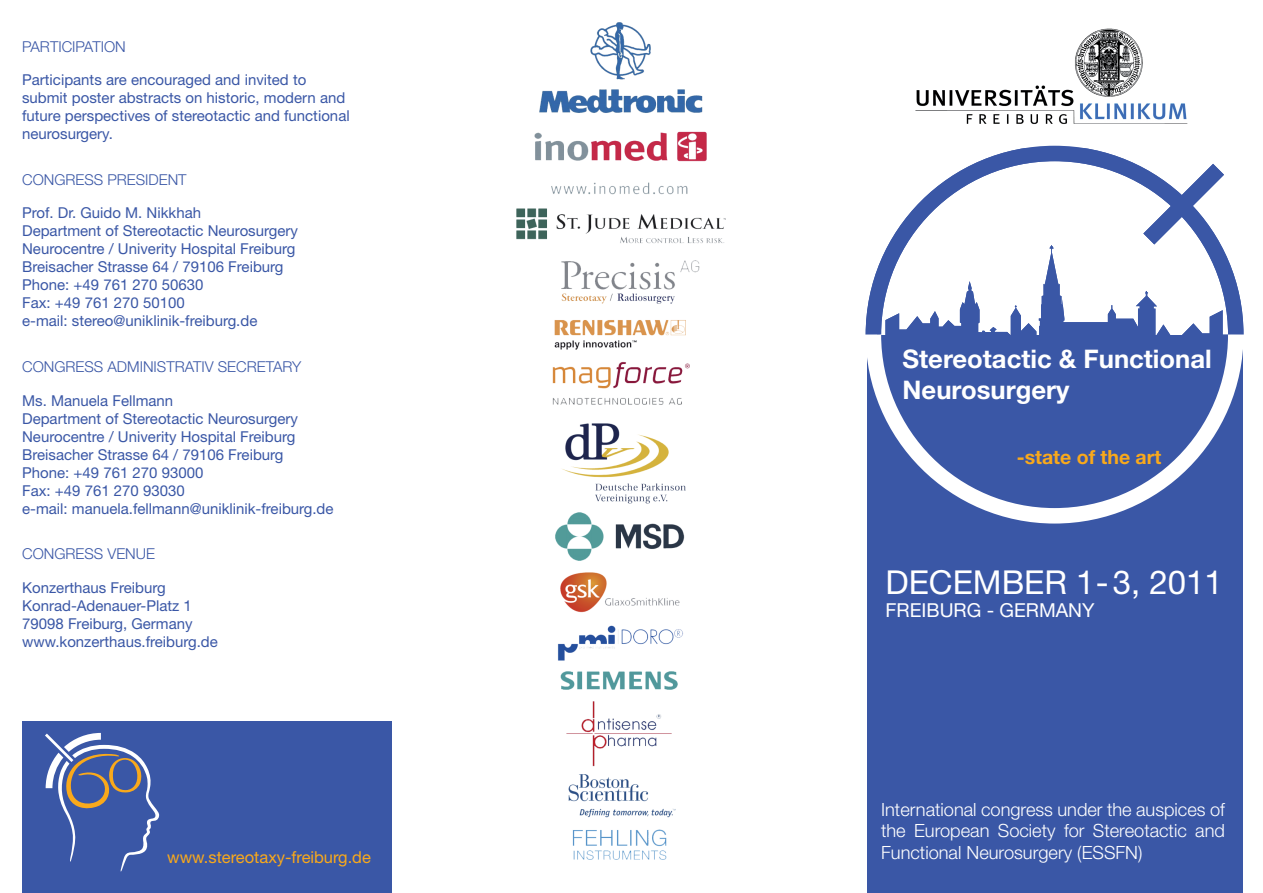
<style>
.page{position:relative;width:1263px;height:893px;background:#fff}
.page>*{position:absolute;margin:0;border:0;box-sizing:border-box;transform-origin:0 0}
.t1{font:33px "Helvetica Neue LT Std";color:#fff}
.t2{font:700 25.65px/30.8px "Arial";color:#fff}
.t3{font:700 25.65px/30.8px "Helvetica Neue LT Std";color:#fff}
.t4{font:22.5px "Arial";color:#fff}
.t5{font:700 19.5px "Helvetica Neue LT Std";color:#f9a91b}
.t6{font:19.2px "Helvetica Neue LT Std";color:#fff}
.t7{font:300 18.15px/21.9px "Helvetica Neue LT Std";color:#fff;text-align:justify}
.t8{font:16.5px "Helvetica Neue LT Std";color:#f9a91b}
.t9{font:15px/18px "Helvetica Neue LT Std";color:#3a57a6}
.t10{font:300 15px "Helvetica Neue LT Std";color:#3a57a6}
</style>
<div class="page">
<div style="left:867px;top:334px;width:375px;height:559px;background:#3a57a6"></div>
<img style="left:915px;top:28px;width:273px;height:96px">
<svg style="left:866px;top:145px;width:377px;height:174px"></svg>
<svg style="left:865px;top:319px;width:379px;height:212px"></svg>
<svg style="left:876px;top:147px;width:364px;height:199px"></svg>
<div style="left:22px;top:721px;width:369px;height:172px;background:#3a57a6"></div>
<svg style="left:45px;top:733px;width:114px;height:139px"></svg>
<img style="left:516px;top:23px;width:210px;height:836px">
<p class="t10" style="left:22px;top:37px;width:105px">PARTICIPATION</p>
<p class="t9" style="left:22px;top:71px;width:329px">Participants are encouraged and invited to submit poster abstracts on historic, modern and future perspectives of stereotactic and functional neurosurgery.</p>
<p class="t10" style="left:22px;top:170px;width:166px">CONGRESS PRESIDENT</p>
<p class="t9" style="left:22px;top:204px;width:277px">Prof. Dr. Guido M. Nikkhah<br>Department of Stereotactic Neurosurgery Neurocentre / Univerity Hospital Freiburg Breisacher Strasse 64 / 79106 Freiburg Phone: +49 761 270 50630<br>Fax: +49 761 270 50100<br>e-mail: stereo@uniklinik-freiburg.de</p>
<p class="t10" style="left:22px;top:357px;width:281px">CONGRESS ADMINISTRATIV SECRETARY</p>
<p class="t9" style="left:22px;top:391px;width:313px">Ms. Manuela Fellmann<br>Department of Stereotactic Neurosurgery Neurocentre / Univerity Hospital Freiburg Breisacher Strasse 64 / 79106 Freiburg Phone: +49 761 270 93000<br>Fax: +49 761 270 93030<br>e-mail: manuela.fellmann@uniklinik-freiburg.de</p>
<p class="t10" style="left:22px;top:545px;width:134px">CONGRESS VENUE</p>
<p class="t9" style="left:22px;top:578px;width:197px">Konzerthaus Freiburg<br>Konrad-Adenauer-Platz 1<br>79098 Freiburg, Germany www.konzerthaus.freiburg.de</p>
<p class="t8" style="left:167px;top:847px;width:205px">www.stereotaxy-freiburg.de</p>
<h2 class="t3" style="left:903px;top:343px;width:311px">Stereotactic &amp; Functional<br>Neurosurgery</h2>
<h3 class="t5" style="left:1017px;top:445px;width:146px">-state of the art</h3>
<h1 class="t1" style="left:885px;top:563px;width:339px">DECEMBER 1-3, 2011</h1>
<p class="t6" style="left:885px;top:599px;width:211px">FREIBURG - GERMANY</p>
<h2 class="t2" style="left:903px;top:569px;width:311px">Stereotactic &amp; Functional<br>Neurosurgery</h2>
<p class="t7" style="left:881px;top:798px;width:345px">International congress under the auspices of the European Society for Stereotactic and Functional Neurosurgery (ESSFN)</p>
<h3 class="t4" style="left:881px;top:804px;width:233px">Neurosurgery (ESSFN)</h3>
</div>
